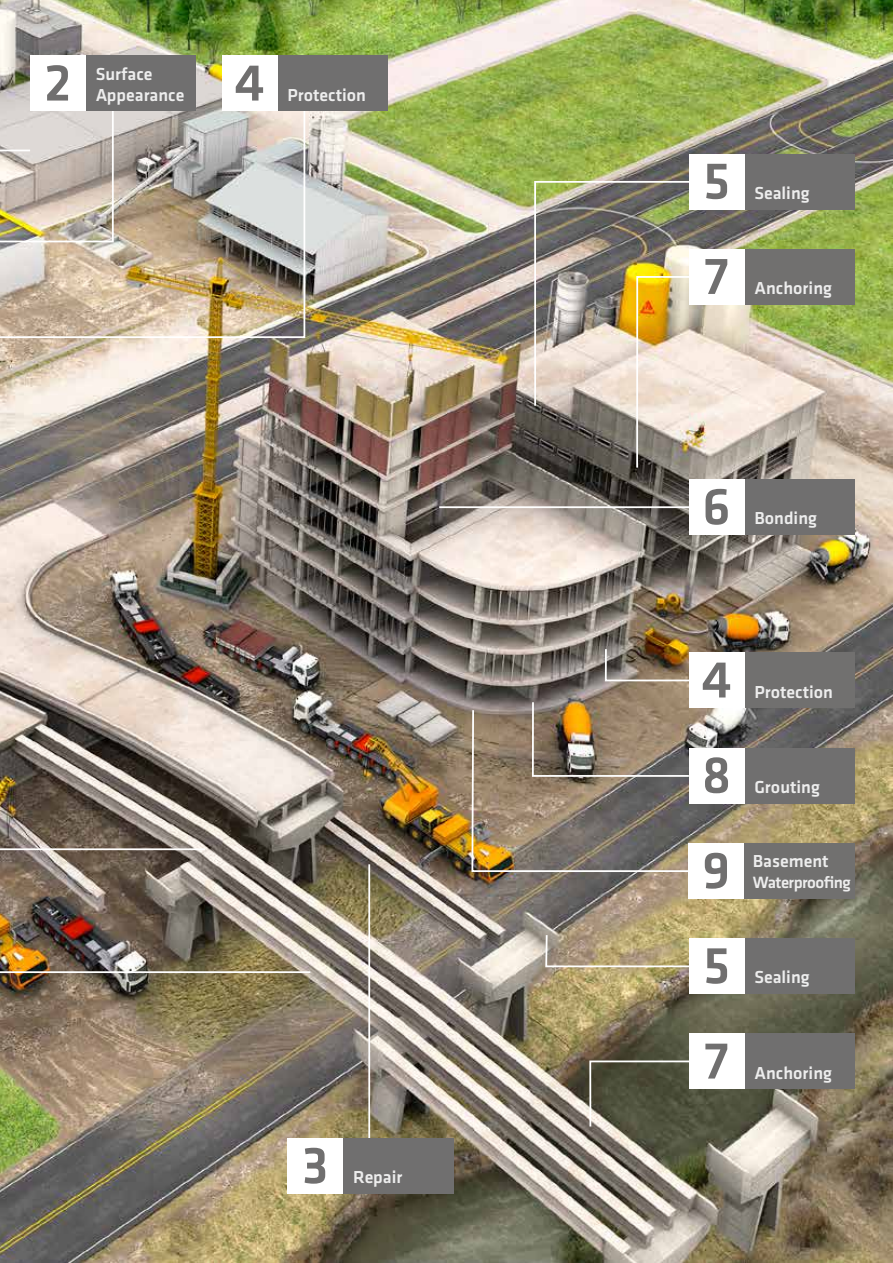
<style>
.page{position:relative;width:893px;height:1263px;background:#fff}
.page>*{position:absolute;margin:0;border:0;box-sizing:border-box;transform-origin:0 0}
.t1{font:500 54px "Klavika";color:#706f6f}
.t2{font:500 18px "Klavika";color:#ededed}
.t3{font:500 16.95px "Klavika";letter-spacing:-.035em;color:#ededed}
</style>
<div class="page">
<img style="left:0;top:0;width:893px;height:1263px">
<svg style="left:588px;top:1059px;width:104px;height:69px;background:#595a47"></svg>
<svg style="left:544px;top:933px;width:148px;height:35px;background:#b6a580"></svg>
<img style="left:533px;top:180px;width:159px;height:289px">
<svg style="left:207px;top:970px;width:105px;height:180px;background:#837863"></svg>
<img style="left:0;top:847px;width:207px;height:303px">
<hr style="left:368px;top:864px;width:2px;height:285px;background:#fff">
<img style="left:0;top:107px;width:306px;height:232px">
<img style="left:471px;top:700px;width:221px;height:173px">
<img style="left:604px;top:647px;width:158px;height:35px">
<hr style="left:439px;top:506px;width:252px;height:2px;background:#fff">
<div style="left:744px;top:249px;width:111px;height:55px;background:#71706f"></div>
<div style="left:689px;top:249px;width:55px;height:55px;background:#fff"></div>
<div style="left:744px;top:1034px;width:111px;height:55px;background:#706f6f"></div>
<div style="left:689px;top:1034px;width:55px;height:55px;background:#fff"></div>
<div style="left:86px;top:56px;width:110px;height:55px;background:#706f6f"></div>
<div style="left:30px;top:56px;width:56px;height:55px;background:#fff"></div>
<div style="left:744px;top:479px;width:111px;height:56px;background:#706f6f"></div>
<div style="left:689px;top:479px;width:55px;height:56px;background:#fff"></div>
<div style="left:343px;top:1138px;width:111px;height:56px;background:#706f6f"></div>
<div style="left:288px;top:1138px;width:55px;height:56px;background:#fff"></div>
<div style="left:744px;top:154px;width:111px;height:55px;background:#706f6f"></div>
<div style="left:689px;top:154px;width:55px;height:55px;background:#fff"></div>
<div style="left:744px;top:939px;width:111px;height:55px;background:#706f6f"></div>
<div style="left:689px;top:938px;width:55px;height:56px;background:#fff"></div>
<div style="left:277px;top:56px;width:111px;height:55px;background:#706f6f"></div>
<div style="left:222px;top:56px;width:55px;height:55px;background:#fff"></div>
<div style="left:744px;top:653px;width:111px;height:55px;background:#71706f"></div>
<div style="left:689px;top:653px;width:55px;height:55px;background:#fff"></div>
<div style="left:744px;top:748px;width:111px;height:55px;background:#706f6f"></div>
<div style="left:689px;top:748px;width:55px;height:55px;background:#fff"></div>
<div style="left:744px;top:843px;width:111px;height:56px;background:#71706f"></div>
<div style="left:689px;top:843px;width:55px;height:56px;background:#fff"></div>
<h1 class="t1" style="left:44px;top:46px;width:29px">2</h1>
<p class="t2" style="left:96px;top:61px;width:58px">Surface</p>
<p class="t2" style="left:96px;top:82px;width:90px">Appearance</p>
<h1 class="t1" style="left:234px;top:46px;width:32px">4</h1>
<p class="t2" style="left:287px;top:82px;width:80px">Protection</p>
<h1 class="t1" style="left:302px;top:1129px;width:28px">3</h1>
<p class="t2" style="left:353px;top:1165px;width:51px">Repair</p>
<h1 class="t1" style="left:703px;top:144px;width:29px">5</h1>
<h1 class="t1" style="left:704px;top:239px;width:26px">7</h1>
<p class="t2" style="left:754px;top:181px;width:57px">Sealing</p>
<p class="t2" style="left:754px;top:276px;width:79px">Anchoring</p>
<h1 class="t1" style="left:702px;top:470px;width:30px">6</h1>
<p class="t2" style="left:754px;top:506px;width:64px">Bonding</p>
<h1 class="t1" style="left:701px;top:643px;width:32px">4</h1>
<p class="t2" style="left:754px;top:679px;width:80px">Protection</p>
<h1 class="t1" style="left:702px;top:738px;width:31px">8</h1>
<h1 class="t1" style="left:702px;top:834px;width:30px">9</h1>
<h1 class="t1" style="left:703px;top:929px;width:29px">5</h1>
<h1 class="t1" style="left:704px;top:1024px;width:26px">7</h1>
<p class="t2" style="left:754px;top:775px;width:67px">Grouting</p>
<p class="t2" style="left:753px;top:849px;width:77px">Basement</p>
<p class="t3" style="left:753px;top:871px;width:99px">Waterproofing</p>
<p class="t2" style="left:754px;top:965px;width:57px">Sealing</p>
<p class="t2" style="left:754px;top:1060px;width:79px">Anchoring</p>
</div>
